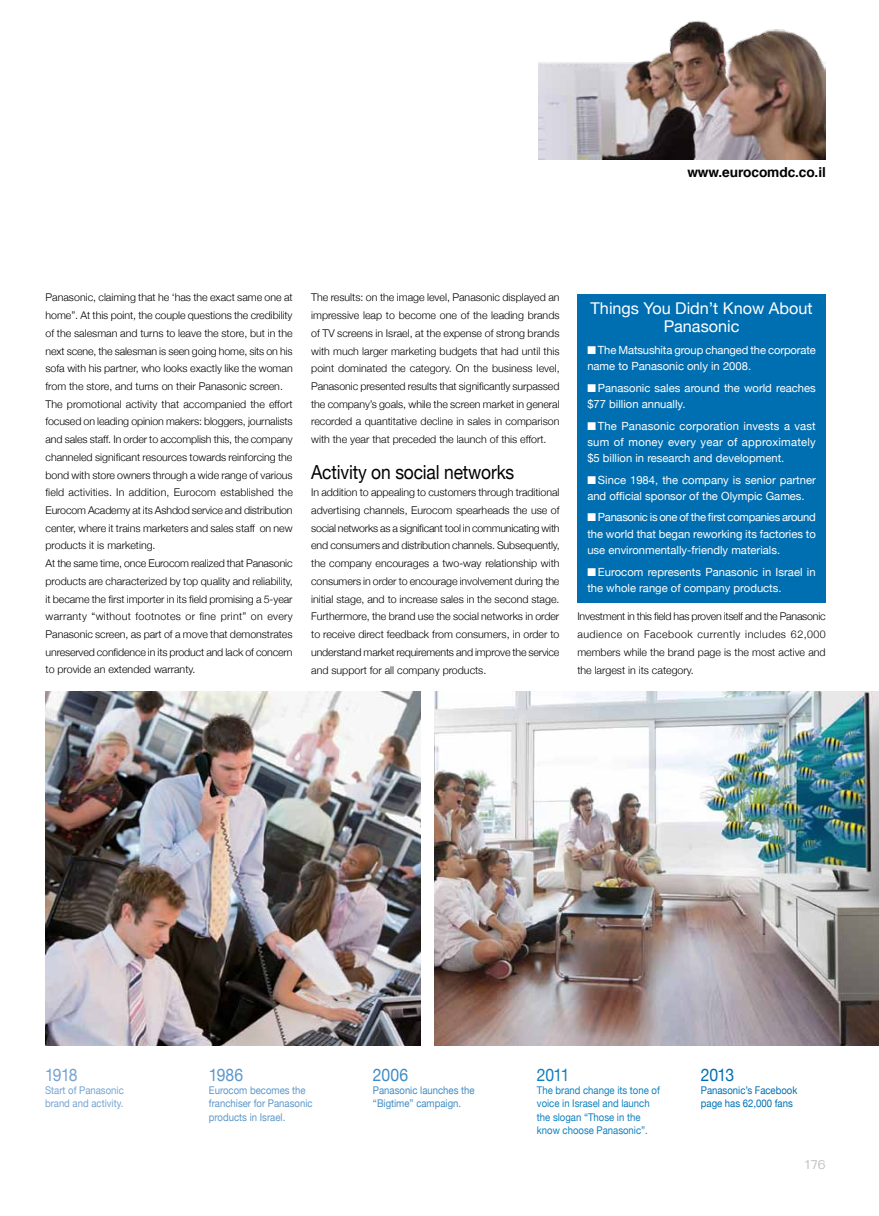
<style>
.page{position:relative;width:879px;height:1216px;background:#fff}
.page>*{position:absolute;margin:0;border:0;box-sizing:border-box;transform-origin:0 0}
.t1{font:19.38px "Helvetica Neue";letter-spacing:-.01em;color:#000;scale:.9 1}
.t2{font:17.5px "Helvetica Neue";color:#76a4d2;scale:.9 1}
.t3{font:17.5px "Helvetica Neue";color:#5d98cb;scale:.9 1}
.t4{font:17.5px "Helvetica Neue";color:#408cc4;scale:.9 1}
.t5{font:17.5px "Helvetica Neue";color:#0f81be;scale:.9 1}
.t6{font:17.5px "Helvetica Neue";color:#006fb2;scale:.9 1}
.t7{font:300 17.5px "Oron MF";color:#bcbec0;scale:.95 1}
.t8{font:16.25px/18.8px "Helvetica Neue";color:#fff;text-align:center}
.t9{font:700 13.75px "Helvetica";letter-spacing:-.01em;color:#000}
.t10{font:11.25px/16.2px "Helvetica Neue";color:#fff}
.t11{font:300 10.62px/17.8px "Helvetica Neue";color:#000;text-align:justify}
.t12{font:10.62px/13.1px "Helvetica Neue";color:#0f81be;scale:.9 1}
.t13{font:10.62px/13.1px "Helvetica Neue";color:#5d98cb;scale:.9 1}
.t14{font:10.62px/13.1px "Helvetica Neue";color:#408cc4;scale:.9 1}
.t15{font:10.62px/13.1px "Helvetica Neue";color:#006fb2;scale:.9 1}
.t16{font:10.62px/13.1px "Helvetica Neue";color:#76a4d2;scale:.9 1}
</style>
<div class="page">
<img style="left:434px;top:691px;width:445px;height:354px">
<div style="left:577px;top:294px;width:248px;height:308px;background:#006fb2"></div>
<img style="left:45px;top:691px;width:376px;height:354px">
<img style="left:539px;top:21px;width:287px;height:138px">
<p class="t9" style="left:687px;top:161px;width:140px">www.eurocomdc.co.il</p>
<p class="t11" style="left:46px;top:288px;width:249px;text-align:left">Panasonic, claiming that he ‘has the exact same one at home”. At this point, the couple questions the credibility of the salesman and turns to leave the store, but in the next scene, the salesman is seen going home, sits on his sofa with his partner, who looks exactly like the woman from the store, and turns on their Panasonic screen.<br>The promotional activity that accompanied the effort focused on leading opinion makers: bloggers, journalists and sales staff. In order to accomplish this, the company channeled significant resources towards reinforcing the bond with store owners through a wide range of various field activities. In addition, Eurocom established the Eurocom Academy at its Ashdod service and distribution center, where it trains marketers and sales staff on new products it is marketing.<br>At the same time, once Eurocom realized that Panasonic products are characterized by top quality and reliability, it became the first importer in its field promising a 5-year warranty “without footnotes or fine print” on every Panasonic screen, as part of a move that demonstrates unreserved confidence in its product and lack of concern to provide an extended warranty.</p>
<p class="t11" style="left:311px;top:288px;width:250px">The results: on the image level, Panasonic displayed an impressive leap to become one of the leading brands of TV screens in Israel, at the expense of strong brands with much larger marketing budgets that had until this point dominated the category. On the business level, Panasonic presented results that significantly surpassed the company’s goals, while the screen market in general recorded a quantitative decline in sales in comparison with the year that preceded the launch of this effort.</p>
<h1 class="t1" style="left:311px;top:460px;width:227px">Activity on social networks</h1>
<p class="t11" style="left:311px;top:483px;width:250px">In addition to appealing to customers through traditional advertising channels, Eurocom spearheads the use of social networks as a significant tool in communicating with end consumers and distribution channels. Subsequently, the company encourages a two-way relationship with consumers in order to encourage involvement during the initial stage, and to increase sales in the second stage.<br>Furthermore, the brand use the social networks in order to receive direct feedback from consumers, in order to understand market requirements and improve the service and support for all company products.</p>
<h3 class="t8" style="left:590px;top:298px;width:223px">Things You Didn’t Know About<br>Panasonic</h3>
<p class="t10" style="left:587px;top:341px;width:230px">■ The Matsushita group changed the corporate name to Panasonic only in 2008.</p>
<p class="t10" style="left:587px;top:379px;width:230px">■ Panasonic sales around the world reaches $77 billion annually.</p>
<p class="t10" style="left:587px;top:417px;width:230px;text-align:justify">■ The Panasonic corporation invests a vast sum of money every year of approximately $5 billion in research and development.</p>
<p class="t10" style="left:587px;top:471px;width:230px">■ Since 1984, the company is senior partner and official sponsor of the Olympic Games.</p>
<p class="t10" style="left:587px;top:509px;width:230px;text-align:justify">■ Panasonic is one of the first companies around the world that began reworking its factories to use environmentally-friendly materials.</p>
<p class="t10" style="left:587px;top:563px;width:230px">■ Eurocom represents Panasonic in Israel in the whole range of company products.</p>
<p class="t11" style="left:577px;top:607px;width:250px">Investment in this field has proven itself and the Panasonic audience on Facebook currently includes 62,000 members while the brand page is the most active and the largest in its category.</p>
<h2 class="t2" style="left:45px;top:1064px;width:38px">1918</h2>
<p class="t16" style="left:45px;top:1083px;width:89px">Start of Panasonic brand and activity.</p>
<h2 class="t3" style="left:209px;top:1064px;width:39px">1986</h2>
<p class="t13" style="left:209px;top:1083px;width:117px">Eurocom becomes the franchiser for Panasonic products in Israel.</p>
<h2 class="t4" style="left:373px;top:1064px;width:41px">2006</h2>
<p class="t14" style="left:373px;top:1083px;width:114px">Panasonic launches the “Bigtime” campaign.</p>
<h2 class="t5" style="left:537px;top:1064px;width:38px">2011</h2>
<p class="t12" style="left:537px;top:1083px;width:138px">The brand change its tone of voice in Israsel and launch the slogan “Those in the know choose Panasonic”.</p>
<h2 class="t6" style="left:701px;top:1064px;width:38px">2013</h2>
<p class="t15" style="left:701px;top:1083px;width:109px">Panasonic’s Facebook page has 62,000 fans</p>
<h2 class="t7" style="left:803px;top:1152px;width:25px">176</h2>
</div>
